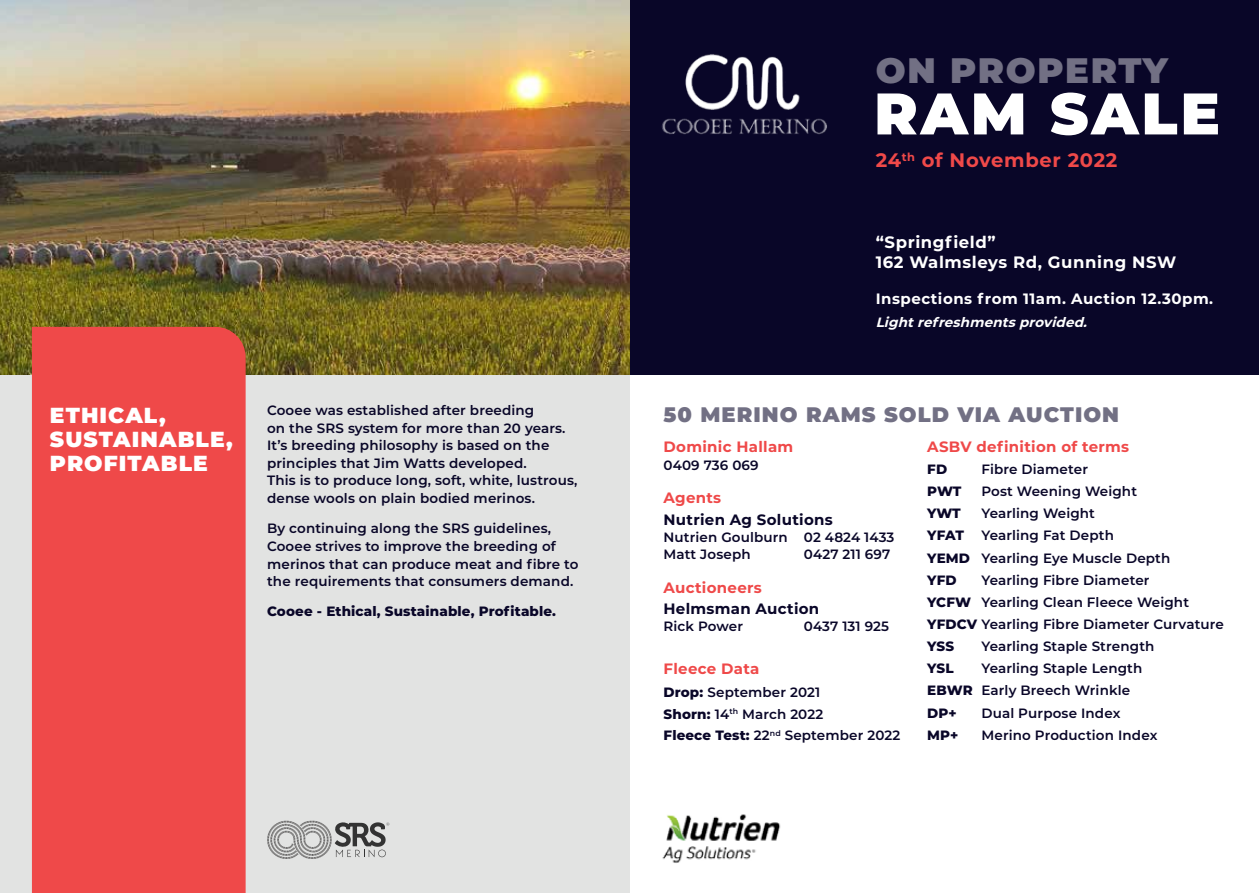
<style>
.page{position:relative;width:1259px;height:893px;background:#fff}
.page>*{position:absolute;margin:0;border:0;box-sizing:border-box;transform-origin:0 0}
.t1{font:900 58.5px "Montserrat";letter-spacing:.05em;color:#fff}
.t2{font:900 35.4px "Montserrat";letter-spacing:.045em;color:#727084}
.t3{font:900 21.75px/24px "Montserrat";letter-spacing:.05em;color:#fff}
.t4{font:900 21px "Montserrat";letter-spacing:.05em;color:#727084}
.t5{font:700 19.5px "Montserrat";letter-spacing:.035em;color:#ef4949}
.t6{font:700 16.5px/19.6px "Montserrat";letter-spacing:.035em;color:#fff}
.t7{font:700 15px "Montserrat";letter-spacing:.02em;color:#ef4949}
.t8{font:700 15px "Montserrat";letter-spacing:.035em;color:#fff}
.t9{font:700 15px "Montserrat";letter-spacing:.02em;color:#090628}
.t10{font:600 13.5px/17.7px "Montserrat";letter-spacing:.01em;color:#090628}
.t11{font:800 13.5px "Montserrat";letter-spacing:.01em;color:#090628}
.t12{font:italic 700 13.5px "Montserrat";color:#fff}
.s1{font-weight:800}
</style>
<div class="page">
<div style="left:0;top:375px;width:630px;height:518px;background:#e2e3e2"></div>
<img style="left:0;top:0;width:630px;height:375px">
<div style="left:630px;top:0;width:629px;height:375px;background:#090628"></div>
<img style="left:661px;top:54px;width:166px;height:81px">
<div style="left:32px;top:327px;width:214px;height:566px;background:#ef4949"></div>
<img style="left:662px;top:814px;width:119px;height:49px">
<svg style="left:267px;top:821px;width:122px;height:38px"></svg>
<h3 class="t3" style="left:50px;top:402px;width:184px">ETHICAL,<br>SUSTAINABLE,<br>PROFITABLE</h3>
<p class="t10" style="left:267px;top:401px;width:312px">Cooee was established after breeding<br>on the SRS system for more than 20 years.<br>It’s breeding philosophy is based on the principles that Jim Watts developed.<br>This is to produce long, soft, white, lustrous, dense wools on plain bodied merinos.</p>
<p class="t10" style="left:267px;top:519px;width:313px">By continuing along the SRS guidelines, Cooee strives to improve the breeding of merinos that can produce meat and fibre to the requirements that consumers demand.</p>
<p class="t11" style="left:267px;top:602px;width:290px">Cooee - Ethical, Sustainable, Profitable.</p>
<h2 class="t2" style="left:875px;top:44px;width:294px">ON PROPERTY</h2>
<h1 class="t1" style="left:874px;top:70px;width:347px">RAM SALE</h1>
<h3 class="t5" style="left:875px;top:146px;width:243px">24<sup>th</sup> of November 2022</h3>
<p class="t6" style="left:875px;top:232px;width:302px">“Springfield”<br>162 Walmsleys Rd, Gunning NSW</p>
<p class="t8" style="left:875px;top:288px;width:339px">Inspections from 11am. Auction 12.30pm.</p>
<p class="t12" style="left:875px;top:312px;width:217px">Lightrefreshmentsprovided.</p>
<h3 class="t4" style="left:663px;top:399px;width:457px">50 MERINO RAMS SOLD VIA AUCTION</h3>
<p class="t7" style="left:663px;top:436px;width:131px">Dominic Hallam</p>
<p class="t10" style="left:663px;top:455px;width:97px">0409 736 069</p>
<p class="t7" style="left:663px;top:487px;width:59px">Agents</p>
<p class="t9" style="left:663px;top:508px;width:171px">Nutrien Ag Solutions</p>
<p class="t10" style="left:663px;top:528px;width:232px;line-height:17.2px">Nutrien Goulburn 02 4824 1433<br>Matt Joseph</p>
<p class="t7" style="left:927px;top:436px;width:203px">ASBV definition of terms</p>
<p class="t11" style="left:927px;top:459px;width:21px">FD</p>
<p class="t10" style="left:981px;top:460px;width:108px">Fibre Diameter</p>
<p class="t11" style="left:927px;top:481px;width:36px">PWT</p>
<p class="t10" style="left:981px;top:482px;width:157px">Post Weening Weight</p>
<p class="t11" style="left:927px;top:504px;width:35px">YWT</p>
<p class="t10" style="left:981px;top:504px;width:115px">Yearling Weight</p>
<p class="t11" style="left:927px;top:526px;width:38px">YFAT</p>
<p class="t10" style="left:927px;top:524px;width:245px;line-height:22.2px;text-indent:54px">Yearling Fat Depth<br><span class="s1">YEMD</span> Yearling Eye Muscle Depth<br><span class="s1">YFD</span></p>
<p class="t10" style="left:804px;top:545px;width:88px">0427 211 697</p>
<p class="t10" style="left:927px;top:568px;width:298px;line-height:22.2px;text-indent:54px">Yearling Fibre Diameter<br><span class="s1">YCFW</span> Yearling Clean Fleece Weight<br><span class="s1">YFDCV</span> Yearling Fibre Diameter Curvature<br><span class="s1">YSS</span></p>
<p class="t7" style="left:663px;top:577px;width:100px">Auctioneers</p>
<p class="t9" style="left:663px;top:598px;width:157px">Helmsman Auction</p>
<p class="t10" style="left:663px;top:617px;width:81px">Rick Power</p>
<p class="t10" style="left:804px;top:617px;width:87px">0437 131 925</p>
<p class="t7" style="left:663px;top:657px;width:97px">Fleece Data</p>
<p class="t10" style="left:663px;top:681px;width:238px;line-height:21.5px"><span class="s1">Drop:</span> September 2021<br><span class="s1">Shorn:</span> 14<sup>th</sup> March 2022<br><span class="s1">Fleece Test:</span> 22<sup>nd</sup> September 2022</p>
<p class="t10" style="left:981px;top:637px;width:174px">Yearling Staple Strength</p>
<p class="t10" style="left:927px;top:657px;width:217px;line-height:22.2px;text-indent:54px">Yearling Staple Length<br><span class="s1">EBWR</span> Early Breech Wrinkle<br><span class="s1">DP+</span></p>
<p class="t11" style="left:927px;top:659px;width:28px">YSL</p>
<p class="t10" style="left:981px;top:703px;width:140px">Dual Purpose Index</p>
<p class="t11" style="left:927px;top:725px;width:33px">MP+</p>
<p class="t10" style="left:981px;top:725px;width:177px">Merino Production Index</p>
</div>
